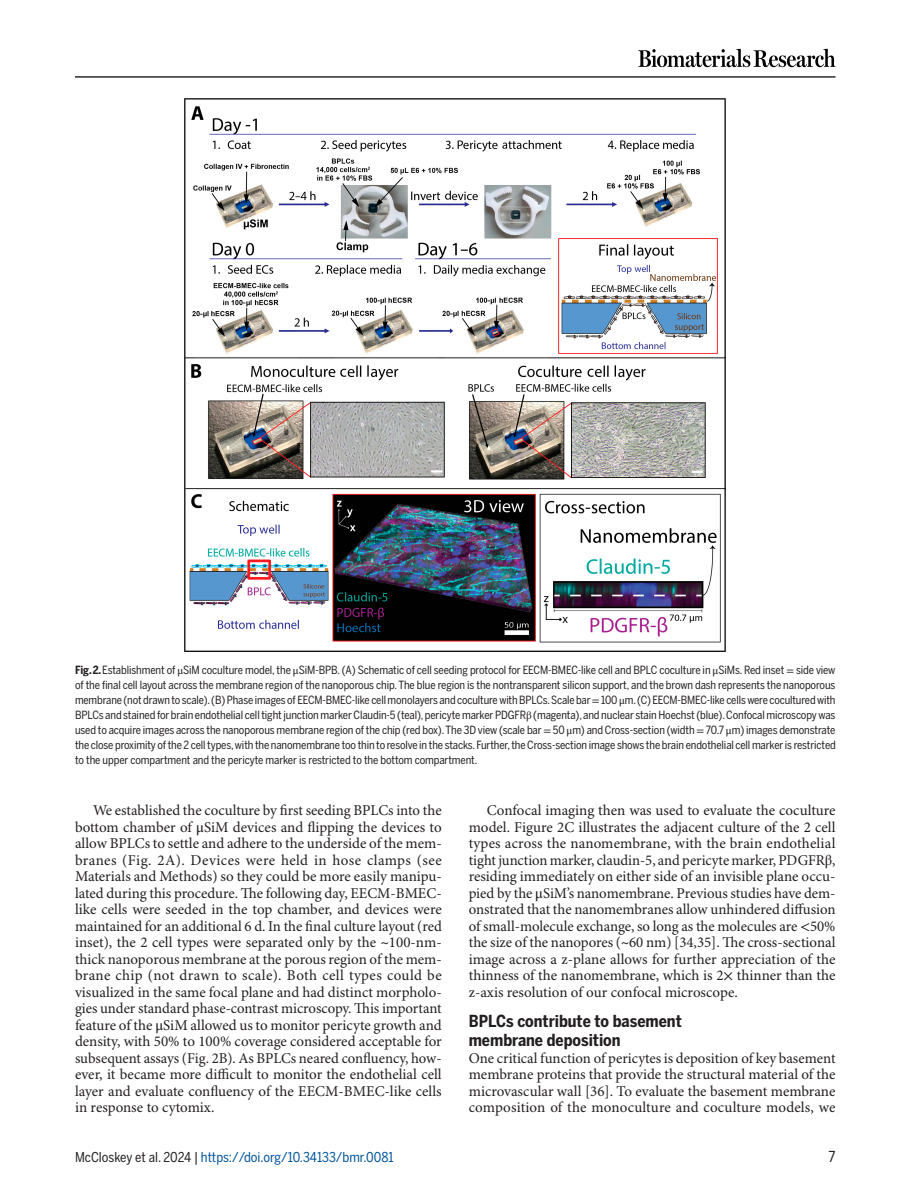
<style>
.page{position:relative;width:900px;height:1200px;background:#fff}
.page>*{position:absolute;margin:0;border:0;box-sizing:border-box;transform-origin:0 0}
.t1{font:700 16.5px/19.5px "Benton Sans Cond";color:#231f20}
.t2{font:15px/16.5px "Minion Pro";color:#231f20;text-align:justify}
.t3{font:15px "Benton Sans Cond";color:#231f20}
.t4{font:13.5px "Benton Sans Cond";color:#00549b}
.t5{font:11.25px/15px "Benton Sans Cond";letter-spacing:-.01em;color:#231f20;text-align:justify}
.s1{font-weight:700}
.s2{font-family:"STIX"}
.s3{color:#231f20}
</style>
<div class="page">
<hr style="left:75px;top:76px;width:761px;height:2px;background:#231f20">
<svg style="left:638px;top:49px;width:197px;height:18px"></svg>
<img style="left:184px;top:98px;width:542px;height:554px">
<p class="t5" style="left:75px;top:662px;width:762px"><span class="s1">Fig. 2.</span> Establishment of <span class="s2">μ</span>SiM coculture model, the <span class="s2">μ</span>SiM-BPB. (A) Schematic of cell seeding protocol for EECM-BMEC-like cell and BPLC coculture in <span class="s2">μ</span>SiMs. Red inset <span class="s2">=</span> side view of the final cell layout across the membrane region of the nanoporous chip. The blue region is the nontransparent silicon support, and the brown dash represents the nanoporous membrane (not drawn to scale). (B) Phase images of EECM-BMEC-like cell monolayers and coculture with BPLCs. Scale bar <span class="s2">=</span> 100 <span class="s2">μ</span>m. (C) EECM-BMEC-like cells were cocultured with BPLCs and stained for brain endothelial cell tight junction marker Claudin-5 (teal), pericyte marker PDGFR<span class="s2">β</span> (magenta), and nuclear stain Hoechst (blue). Confocal microscopy was used to acquire images across the nanoporous membrane region of the chip (red box). The 3D view (scale bar <span class="s2">=</span> 50 <span class="s2">μ</span>m) and Cross-section (width <span class="s2">=</span> 70.7 <span class="s2">μ</span>m) images demonstrate the close proximity of the 2 cell types, with the nanomembrane too thin to resolve in the stacks. Further, the Cross-section image shows the brain endothelial cell marker is restricted to the upper compartment and the pericyte marker is restricted to the bottom compartment.</p>
<p class="t2" style="left:75px;top:803px;width:368px;text-indent:18px">We established the coculture by first seeding BPLCs into the bottom chamber of <span class="s2">μ</span>SiM devices and flipping the devices to allow BPLCs to settle and adhere to the underside of the mem&shy;branes (Fig. 2 A). Devices were held in hose clamps (see Materials and Methods) so they could be more easily manipu&shy;lated during this procedure. The following day, EECM-BMEC&shy;like cells were seeded in the top chamber, and devices were maintained for an additional 6 d. In the final culture layout (red inset), the 2 cell types were separated only by the <span class="s2">~</span>100-nm&shy;thick nanoporous membrane at the porous region of the mem&shy;brane chip (not drawn to scale). Both cell types could be visualized in the same focal plane and had distinct morpholo&shy;gies under standard phase-contrast microscopy. This important feature of the <span class="s2">μ</span>SiM allowed us to monitor pericyte growth and density, with 50% to 100% coverage considered acceptable for subsequent assays (Fig. 2 B). As BPLCs neared confluency, how&shy;ever, it became more difficult to monitor the endothelial cell layer and evaluate confluency of the EECM-BMEC-like cells in response to cytomix.</p>
<p class="t2" style="left:469px;top:803px;width:368px;text-indent:18px">Confocal imaging then was used to evaluate the coculture model. Figure 2 C illustrates the adjacent culture of the 2 cell types across the nanomembrane, with the brain endothelial tight junction marker, claudin-5, and pericyte marker, PDGFR<span class="s2">β</span>, residing immediately on either side of an invisible plane occu&shy;pied by the <span class="s2">μ</span>SiM’s nanomembrane. Previous studies have dem&shy;onstrated that the nanomembranes allow unhindered diffusion of small-molecule exchange, so long as the molecules are <span class="s2">&lt;</span>50% the size of the nanopores (<span class="s2">~</span>60 nm) [ 34 , 35 ]. The cross-sectional image across a z-plane allows for further appreciation of the thinness of the nanomembrane, which is 2<span class="s2">×</span> thinner than the z-axis resolution of our confocal microscope.</p>
<p class="t1" style="left:469px;top:1011px;width:215px">BPLCs contribute to basement membrane deposition</p>
<p class="t2" style="left:469px;top:1050px;width:368px">One critical function of pericytes is deposition of key basement membrane proteins that provide the structural material of the microvascular wall [ 36 ]. To evaluate the basement membrane composition of the monoculture and coculture models, we</p>
<p class="t4" style="left:75px;top:1149px;width:320px"><span class="s3">McCloskey et al. 2024 |</span> https://doi.org/10.34133/bmr.0081</p>
<p class="t3" style="left:828px;top:1147px;width:9px">7</p>
</div>
